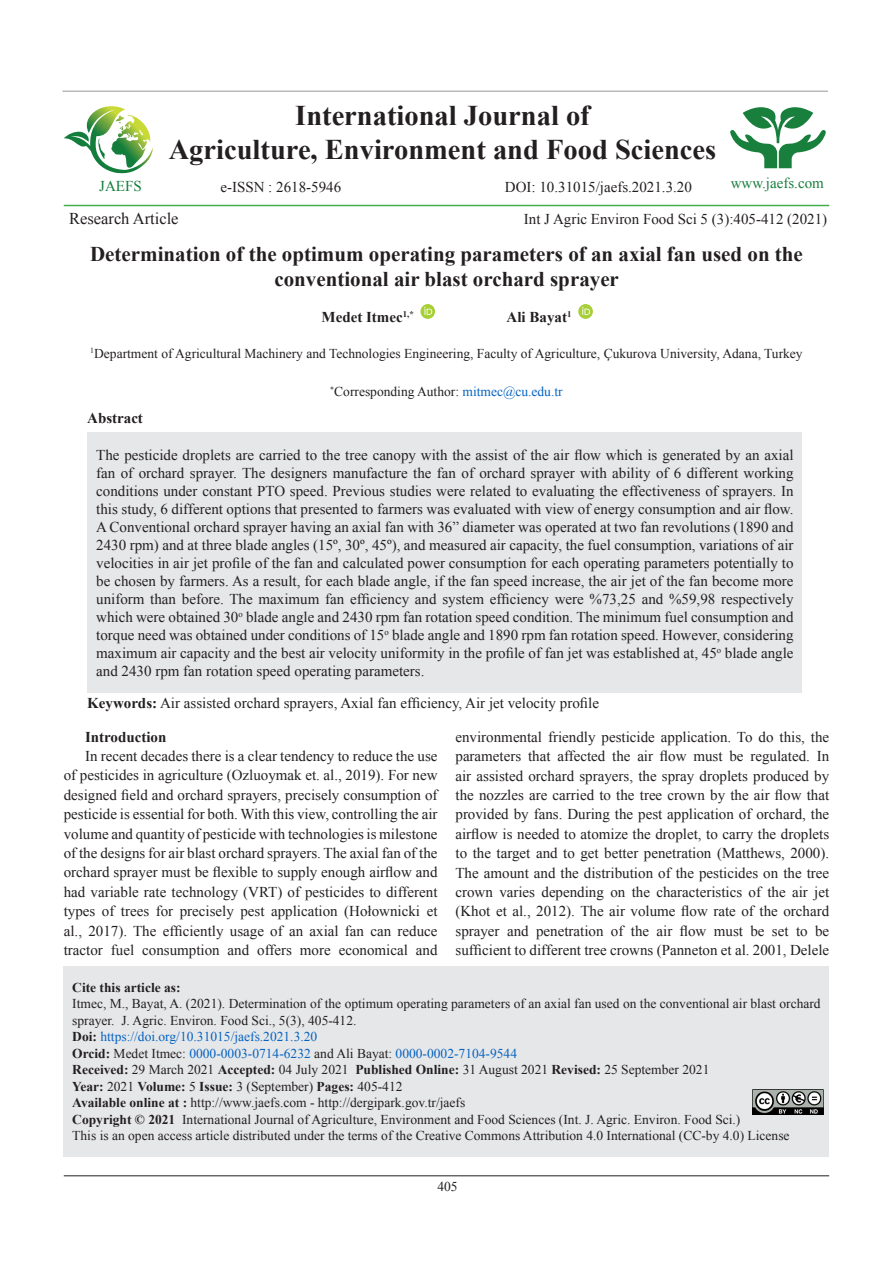
<style>
.page{position:relative;width:893px;height:1263px;background:#fff}
.page>*{position:absolute;margin:0;border:0;box-sizing:border-box;transform-origin:0 0}
.t1{font:700 28.5px "Times New Roman";color:#231f20}
.t2{font:700 21px/25.2px "Times New Roman";color:#231f20;text-align:center}
.t3{font:16.5px "Times New Roman";color:#231f20}
.Normal__Web{font:15px/19.4px "Times New Roman";color:#231f20;text-align:justify}
.t4{font:700 15px "Times New Roman";color:#231f20}
.t5{font:15px "Times New Roman";color:#187f3d}
.t6{font:15px "Times New Roman";color:#137d3c}
.Default{font:13.5px/16.5px "Times New Roman";color:#231f20}
.t7{font:13.5px "Times New Roman";color:#0563c1}
.t8{font:700 13.5px "Times New Roman";color:#231f20}
.s1{color:#0563c1}
.s2{font-weight:700}
.s3{font-weight:700;color:#231f20}
.s4{color:#231f20}
.s5{font-weight:400}
</style>
<div class="page">
<hr style="left:64px;top:1175px;width:765px;height:1px;background:#231f20">
<div style="left:88px;top:432px;width:714px;height:261px;background:#e6e7e9"></div>
<hr style="left:64px;top:205px;width:765px;height:1px;background:#40ae49">
<hr style="left:63px;top:91px;width:765px;height:1px;background:#939598">
<svg style="left:730px;top:107px;width:96px;height:61px"></svg>
<svg style="left:64px;top:106px;width:89px;height:68px"></svg>
<div style="left:64px;top:966px;width:765px;height:191px;background:#e6e7e9"></div>
<img style="left:752px;top:1090px;width:72px;height:24px">
<svg style="left:420px;top:304px;width:15px;height:15px"></svg>
<svg style="left:424px;top:307px;width:8px;height:8px"></svg>
<svg style="left:578px;top:304px;width:15px;height:15px"></svg>
<svg style="left:582px;top:307px;width:8px;height:8px"></svg>
<p class="t1" style="left:295px;top:96px;width:296px">International Journal of</p>
<p class="t1" style="left:169px;top:130px;width:549px">Agriculture, Environment and Food Sciences</p>
<p class="t6" style="left:99px;top:175px;width:44px">JAEFS</p>
<p class="t5" style="left:731px;top:173px;width:95px">www.jaefs.com</p>
<p class="Normal__Web" style="left:524px;top:209px;width:305px">Int J Agric Environ Food Sci 5 (3):405-412 (2021)</p>
<p class="Normal__Web" style="left:220px;top:177px;width:122px">e-ISSN : 2618-5946</p>
<p class="Normal__Web" style="left:505px;top:177px;width:189px">DOI: 10.31015/jaefs.2021.3.20</p>
<p class="t3" style="left:69px;top:208px;width:111px">Research Article</p>
<p class="t2" style="left:90px;top:241px;width:714px">Determination of the optimum operating parameters of an axial fan used on the conventional air blast orchard sprayer</p>
<p class="t4" style="left:322px;top:307px;width:94px">Medet Itmec<sup>1,*</sup></p>
<p class="t4" style="left:507px;top:307px;width:66px">Ali Bayat<sup>1</sup></p>
<p class="Default" style="left:90px;top:345px;width:714px"><sup>1</sup>Department of Agricultural Machinery and Technologies Engineering, Faculty of Agriculture, Çukurova University, Adana, Turkey</p>
<p class="Default" style="left:330px;top:383px;width:234px"><sup>*</sup>Corresponding Author: <span class="s1">mitmec@cu.edu.tr</span></p>
<p class="t4" style="left:87px;top:407px;width:57px">Abstract</p>
<p class="Normal__Web" style="left:96px;top:445px;width:699px;line-height:18px">The pesticide droplets are carried to the tree canopy with the assist of the air flow which is generated by an axial fan of orchard sprayer. The designers manufacture the fan of orchard sprayer with ability of 6 different working conditions under constant PTO speed. Previous studies were related to evaluating the effectiveness of sprayers. In this study, 6 different options that presented to farmers was evaluated with view of energy consumption and air flow.<br>A Conventional orchard sprayer having an axial fan with 36” diameter was operated at two fan revolutions (1890 and 2430 rpm) and at three blade angles (15º, 30º, 45º), and measured air capacity, the fuel consumption, variations of air velocities in air jet profile of the fan and calculated power consumption for each operating parameters potentially to be chosen by farmers. As a result, for each blade angle, if the fan speed increase, the air jet of the fan become more uniform than before. The maximum fan efficiency and system efficiency were %73,25 and %59,98 respectively which were obtained 30<sup>o</sup> blade angle and 2430 rpm fan rotation speed condition. The minimum fuel consumption and torque need was obtained under conditions of 15<sup>o</sup> blade angle and 1890 rpm fan rotation speed. However, considering maximum air capacity and the best air velocity uniformity in the profile of fan jet was established at, 45<sup>o</sup> blade angle and 2430 rpm fan rotation speed operating parameters.</p>
<p class="Normal__Web" style="left:87px;top:693px;width:513px"><span class="s2">Keywords:</span> Air assisted orchard sprayers, Axial fan efficiency, Air jet velocity profile</p>
<p class="t4" style="left:85px;top:726px;width:83px">Introduction</p>
<p class="Normal__Web" style="left:64px;top:746px;width:375px;text-indent:21px">In recent decades there is a clear tendency to reduce the use of pesticides in agriculture (Ozluoymak et. al., 2019). For new designed field and orchard sprayers, precisely consumption of pesticide is essential for both. With this view, controlling the air volume and quantity of pesticide with technologies is milestone of the designs for air blast orchard sprayers. The axial fan of the orchard sprayer must be flexible to supply enough airflow and had variable rate technology (VRT) of pesticides to different types of trees for precisely pest application (Hołownicki et al., 2017). The efficiently usage of an axial fan can reduce tractor fuel consumption and offers more economical and</p>
<p class="Normal__Web" style="left:455px;top:727px;width:375px">environmental friendly pesticide application. To do this, the parameters that affected the air flow must be regulated. In air assisted orchard sprayers, the spray droplets produced by the nozzles are carried to the tree crown by the air flow that provided by fans. During the pest application of orchard, the airflow is needed to atomize the droplet, to carry the droplets to the target and to get better penetration (Matthews, 2000).<br>The amount and the distribution of the pesticides on the tree crown varies depending on the characteristics of the air jet (Khot et al., 2012). The air volume flow rate of the orchard sprayer and penetration of the air flow must be set to be sufficient to different tree crowns (Panneton et al. 2001, Delele</p>
<p class="t8" style="left:72px;top:978px;width:110px">Cite this article as:</p>
<p class="Default" style="left:72px;top:995px;width:750px">Itmec, M., Bayat, A. (2021). Determination of the optimum operating parameters of an axial fan used on the conventional air blast orchard sprayer. J. Agric. Environ. Food Sci., 5(3), 405-412.</p>
<p class="t7" style="left:72px;top:1028px;width:246px"><span class="s3">Doi:</span> https://doi.org/10.31015/jaefs.2021.3.20</p>
<p class="t7" style="left:72px;top:1044px;width:446px"><span class="s3">Orcid:</span> <span class="s4">Medet Itmec:</span> 0000-0003-0714-6232 <span class="s4">and Ali Bayat:</span> 0000-0002-7104-9544</p>
<p class="Default" style="left:72px;top:1061px;width:639px"><span class="s2">Received:</span> 29 March 2021 <span class="s2">Accepted:</span> 04 July 2021 <span class="s2">Published Online:</span> 31 August 2021 <span class="s2">Revised:</span> 25 September 2021</p>
<p class="t8" style="left:72px;top:1077px;width:332px">Year: <span class="s5">2021</span> Volume: <span class="s5">5</span> Issue: <span class="s5">3 (September)</span> Pages: <span class="s5">405-412</span></p>
<p class="Default" style="left:72px;top:1094px;width:394px"><span class="s2">Available online at :</span> http://www.jaefs.com - http://dergipark.gov.tr/jaefs</p>
<p class="Default" style="left:72px;top:1111px;width:670px"><span class="s2">Copyright © 2021</span> International Journal of Agriculture, Environment and Food Sciences (Int. J. Agric. Environ. Food Sci.)</p>
<p class="Default" style="left:72px;top:1127px;width:719px">This is an open access article distributed under the terms of the Creative Commons Attribution 4.0 International (CC-by 4.0) License</p>
<p class="Default" style="left:437px;top:1178px;width:22px">405</p>
</div>
